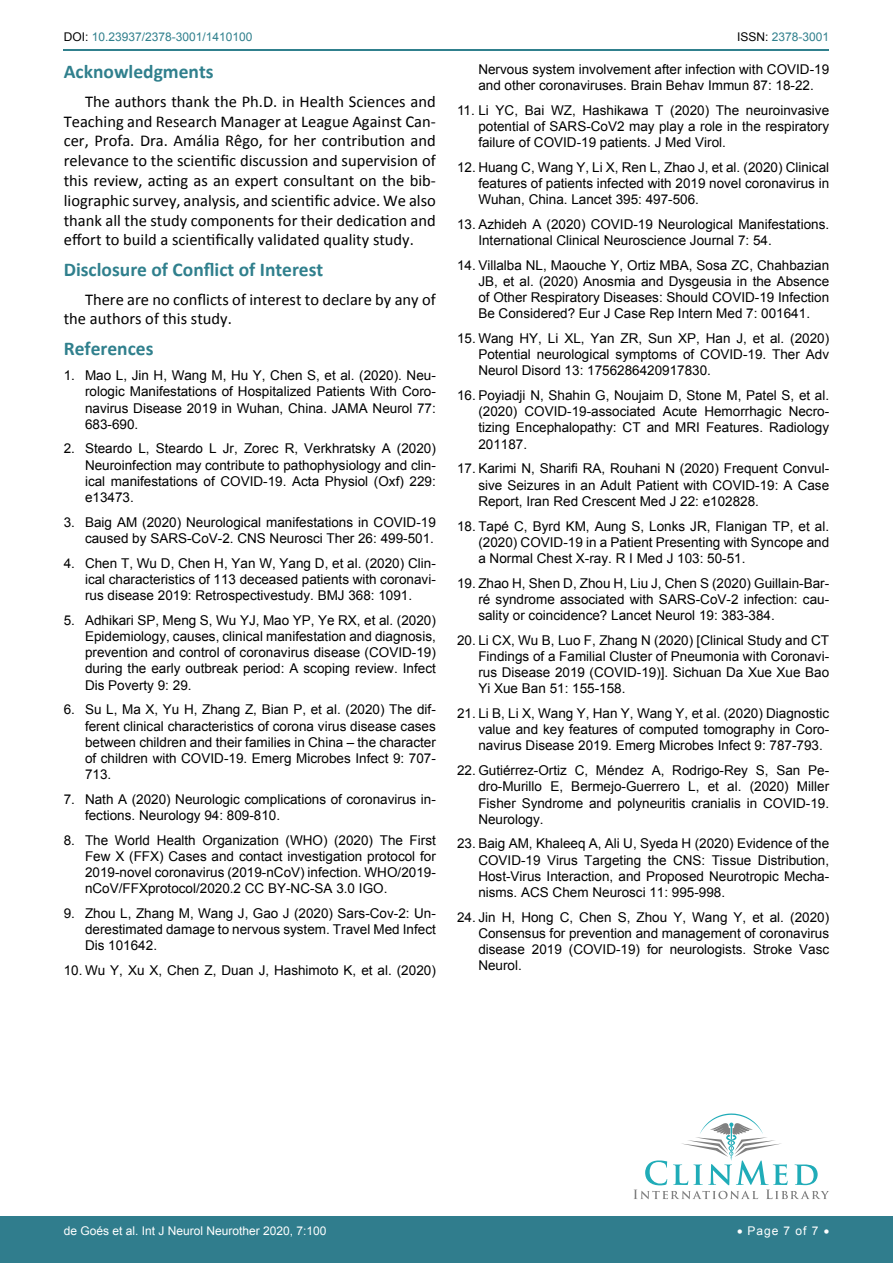
<style>
.page{position:relative;width:893px;height:1263px;background:#fff}
.page>*{position:absolute;margin:0;border:0;box-sizing:border-box;transform-origin:0 0}
.t1{font:700 19.5px "Calibri";color:#30808d}
.t2{font:16.5px/19.8px "Calibri";color:#000;text-align:justify}
.t3{font:13.5px/16.2px "Arial";color:#000;text-align:justify}
.t4{font:12px "Arial";color:#fff}
.t5{font:12px "Arial";color:#30808d}
.s1{color:#000}
</style>
<div class="page">
<hr style="left:64px;top:49px;width:765px;height:2px;background:#30808d">
<div style="left:0;top:1217px;width:893px;height:46px;background:#307d8d"></div>
<svg style="left:634px;top:1113px;width:195px;height:86px"></svg>
<p class="t5" style="left:64px;top:29px;width:190px"><span class="s1">DOI:</span> 10.23937/2378-3001/1410100</p>
<p class="t5" style="left:737px;top:29px;width:94px"><span class="s1">ISSN:</span> 2378-3001</p>
<h1 class="t1" style="left:64px;top:59px;width:151px">Acknowledgments</h1>
<p class="t2" style="left:64px;top:91px;width:374px;text-indent:21px">The authors thank the Ph.D. in Health Sciences and Teaching and Research Manager at League Against Can&shy;cer, Profa. Dra. Amália Rêgo, for her contribution and relevance to the scientific discussion and supervision of this review, acting as an expert consultant on the bib&shy;liographic survey, analysis, and scientific advice. We also thank all the study components for their dedication and effort to build a scientifically validated quality study.</p>
<h1 class="t1" style="left:64px;top:257px;width:261px">Disclosure of Conflict of Interest</h1>
<p class="t2" style="left:64px;top:289px;width:374px;text-indent:21px">There are no conflicts of interest to declare by any of the authors of this study.</p>
<h1 class="t1" style="left:64px;top:336px;width:91px">References</h1>
<p class="t3" style="left:85px;top:367px;width:352px;text-indent:-21px">1. Mao L, Jin H, Wang M, Hu Y, Chen S, et al. (2020). Neu&shy;rologic Manifestations of Hospitalized Patients With Coro&shy;navirus Disease 2019 in Wuhan, China. JAMA Neurol 77:<br>683-690.</p>
<p class="t3" style="left:85px;top:441px;width:352px;text-indent:-21px">2. Steardo L, Steardo L Jr, Zorec R, Verkhratsky A (2020)<br>Neuroinfection may contribute to pathophysiology and clin&shy;ical manifestations of COVID-19. Acta Physiol (Oxf) 229: e13473.</p>
<p class="t3" style="left:64px;top:514px;width:374px;text-align:right">3. Baig AM (2020) Neurological manifestations in COVID-19 caused by SARS-CoV-2. CNS Neurosci Ther 26: 499-501.</p>
<p class="t3" style="left:85px;top:555px;width:352px;text-indent:-21px">4. Chen T, Wu D, Chen H, Yan W, Yang D, et al. (2020) Clin&shy;ical characteristics of 113 deceased patients with coronavi&shy;rus disease 2019: Retrospectivestudy. BMJ 368: 1091.</p>
<p class="t3" style="left:85px;top:612px;width:352px;text-indent:-21px">5. Adhikari SP, Meng S, Wu YJ, Mao YP, Ye RX, et al. (2020)<br>Epidemiology, causes, clinical manifestation and diagnosis, prevention and control of coronavirus disease (COVID-19) during the early outbreak period: A scoping review. Infect Dis Poverty 9: 29.</p>
<p class="t3" style="left:85px;top:702px;width:352px;text-indent:-21px">6. Su L, Ma X, Yu H, Zhang Z, Bian P, et al. (2020) The dif&shy;ferent clinical characteristics of corona virus disease cases between children and their families in China – the character of children with COVID-19. Emerg Microbes Infect 9: 707- 713.</p>
<p class="t3" style="left:85px;top:791px;width:352px;text-indent:-21px">7. Nath A (2020) Neurologic complications of coronavirus in&shy;fections. Neurology 94: 809-810.</p>
<p class="t3" style="left:85px;top:832px;width:352px;text-indent:-21px">8. The World Health Organization (WHO) (2020) The First Few X (FFX) Cases and contact investigation protocol for 2019-novel coronavirus (2019-nCoV) infection. WHO/2019- nCoV/FFXprotocol/2020.2 CC BY-NC-SA 3.0 IGO.</p>
<p class="t3" style="left:85px;top:905px;width:352px;text-indent:-21px">9. Zhou L, Zhang M, Wang J, Gao J (2020) Sars-Cov-2: Un&shy;derestimated damage to nervous system. Travel Med Infect Dis 101642.</p>
<p class="t3" style="left:64px;top:962px;width:374px">10. Wu Y, Xu X, Chen Z, Duan J, Hashimoto K, et al. (2020)</p>
<p class="t3" style="left:478px;top:61px;width:352px">Nervous system involvement after infection with COVID-19 and other coronaviruses. Brain Behav Immun 87: 18-22.</p>
<p class="t3" style="left:478px;top:102px;width:352px;text-indent:-21px">11. Li YC, Bai WZ, Hashikawa T (2020) The neuroinvasive potential of SARS-CoV2 may play a role in the respiratory failure of COVID-19 patients. J Med Virol.</p>
<p class="t3" style="left:478px;top:159px;width:352px;text-indent:-21px">12. Huang C, Wang Y, Li X, Ren L, Zhao J, et al. (2020) Clinical features of patients infected with 2019 novel coronavirus in Wuhan, China. Lancet 395: 497-506.</p>
<p class="t3" style="left:478px;top:216px;width:352px;text-indent:-21px">13. Azhideh A (2020) COVID-19 Neurological Manifestations.<br>International Clinical Neuroscience Journal 7: 54.</p>
<p class="t3" style="left:478px;top:257px;width:352px;text-indent:-21px">14. Villalba NL, Maouche Y, Ortiz MBA, Sosa ZC, Chahbazian JB, et al. (2020) Anosmia and Dysgeusia in the Absence of Other Respiratory Diseases: Should COVID-19 Infection Be Considered? Eur J Case Rep Intern Med 7: 001641.</p>
<p class="t3" style="left:478px;top:330px;width:352px;text-indent:-21px">15. Wang HY, Li XL, Yan ZR, Sun XP, Han J, et al. (2020)<br>Potential neurological symptoms of COVID-19. Ther Adv Neurol Disord 13: 1756286420917830.</p>
<p class="t3" style="left:478px;top:387px;width:352px;text-indent:-21px">16. Poyiadji N, Shahin G, Noujaim D, Stone M, Patel S, et al. (2020) COVID-19-associated Acute Hemorrhagic Necro&shy;tizing Encephalopathy: CT and MRI Features. Radiology 201187.</p>
<p class="t3" style="left:478px;top:461px;width:352px;text-indent:-21px">17. Karimi N, Sharifi RA, Rouhani N (2020) Frequent Convul&shy;sive Seizures in an Adult Patient with COVID-19: A Case Report, Iran Red Crescent Med J 22: e102828.</p>
<p class="t3" style="left:478px;top:518px;width:352px;text-indent:-21px">18. Tapé C, Byrd KM, Aung S, Lonks JR, Flanigan TP, et al. (2020) COVID-19 in a Patient Presenting with Syncope and a Normal Chest X-ray. R I Med J 103: 50-51.</p>
<p class="t3" style="left:478px;top:575px;width:352px;text-indent:-21px">19. Zhao H, Shen D, Zhou H, Liu J, Chen S (2020) Guillain-Bar&shy;ré syndrome associated with SARS-CoV-2 infection: cau&shy;sality or coincidence? Lancet Neurol 19: 383-384.</p>
<p class="t3" style="left:478px;top:632px;width:352px;text-indent:-21px">20. Li CX, Wu B, Luo F, Zhang N (2020) [Clinical Study and CT Findings of a Familial Cluster of Pneumonia with Coronavi&shy;rus Disease 2019 (COVID-19)]. Sichuan Da Xue Xue Bao Yi Xue Ban 51: 155-158.</p>
<p class="t3" style="left:478px;top:705px;width:352px;text-indent:-21px">21. Li B, Li X, Wang Y, Han Y, Wang Y, et al. (2020) Diagnostic value and key features of computed tomography in Coro&shy;navirus Disease 2019. Emerg Microbes Infect 9: 787-793.</p>
<p class="t3" style="left:478px;top:762px;width:352px;text-indent:-21px">22. Gutiérrez-Ortiz C, Méndez A, Rodrigo-Rey S, San Pe&shy;dro-Murillo E, Bermejo-Guerrero L, et al. (2020) Miller Fisher Syndrome and polyneuritis cranialis in COVID-19.<br>Neurology.</p>
<p class="t3" style="left:478px;top:836px;width:352px;text-indent:-21px">23. Baig AM, Khaleeq A, Ali U, Syeda H (2020) Evidence of the COVID-19 Virus Targeting the CNS: Tissue Distribution, Host-Virus Interaction, and Proposed Neurotropic Mecha&shy;nisms. ACS Chem Neurosci 11: 995-998.</p>
<p class="t3" style="left:478px;top:909px;width:352px;text-indent:-21px">24. Jin H, Hong C, Chen S, Zhou Y, Wang Y, et al. (2020)<br>Consensus for prevention and management of coronavirus disease 2019 (COVID-19) for neurologists. Stroke Vasc Neurol.</p>
<p class="t4" style="left:64px;top:1223px;width:264px">de Goés et al. Int J Neurol Neurother 2020, 7:100</p>
<p class="t4" style="left:737px;top:1223px;width:94px">• Page 7 of 7 •</p>
</div>
